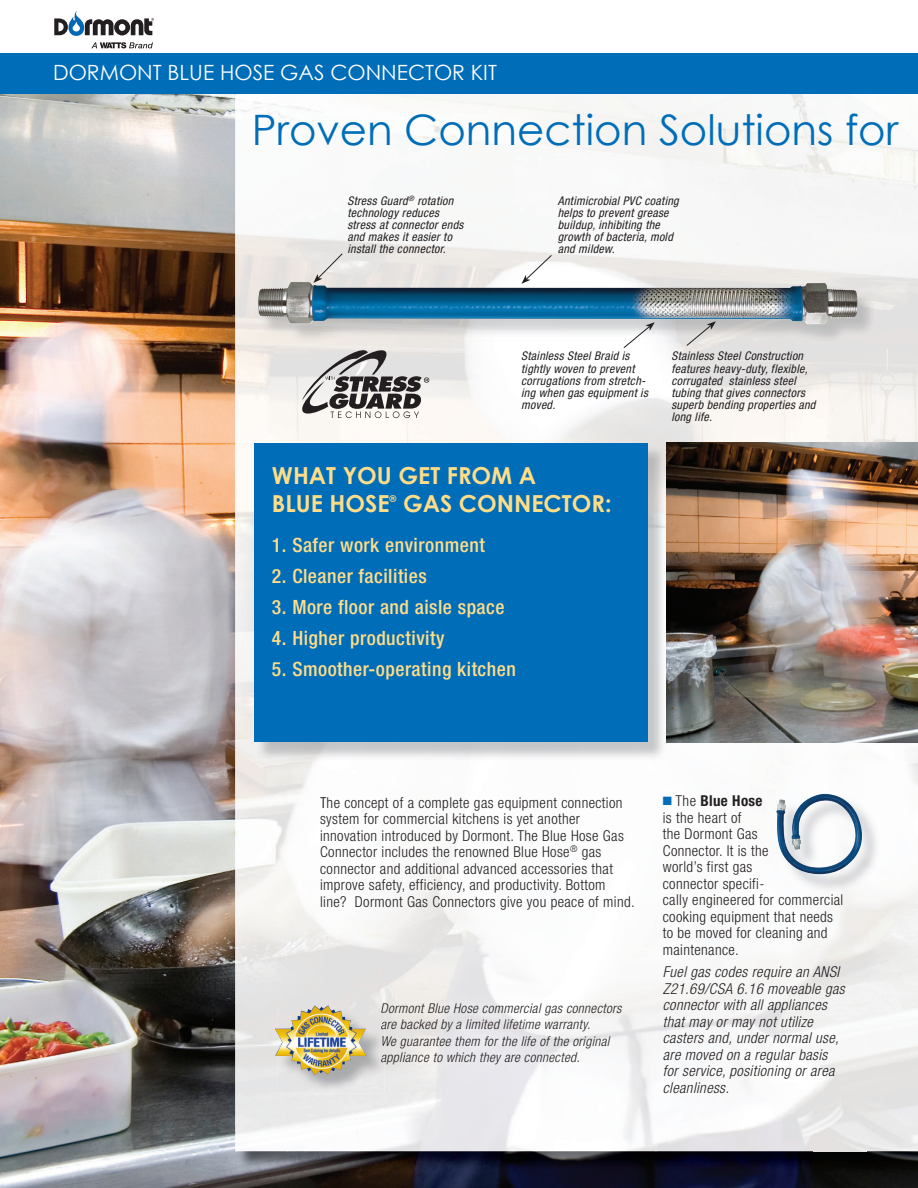
<style>
.page{position:relative;width:918px;height:1188px;background:#fff}
.page>*{position:absolute;margin:0;border:0;box-sizing:border-box;transform-origin:0 0}
.t1{font:42px "Century Gothic";color:#006db8}
.t2{font:700 23.4px/28.2px "Century Gothic";color:#fd8}
.t3{font:21px "Century Gothic";color:#fff}
.t4{font:500 condensed 19.65px "Helvetica Neue LT Std";letter-spacing:.025em;color:#fd8}
.t5{font:300 condensed 15px/16.5px "Helvetica Neue LT Std";letter-spacing:.025em;color:#231f20}
.t6{font:italic 300 condensed 15px/16.5px "Helvetica Neue LT Std";letter-spacing:.025em;color:#231f20}
.t7{font:italic 300 condensed 13.5px/16.5px "Helvetica Neue LT Std";letter-spacing:.025em;color:#231f20}
.t8{font:italic condensed 12px/12px "Helvetica Neue LT Std";letter-spacing:.025em;color:#231f20}
.t9{font:700 9.3px "Century Gothic";color:#fd8}
.s1{font-family:"Century Gothic";font-weight:400;font-stretch:normal}
.s2{color:#006db8}
.s3{font-weight:700}
</style>
<div class="page">
<svg style="left:54px;top:11px;width:100px;height:25px"></svg>
<svg style="left:91px;top:42px;width:62px;height:6px"></svg>
<img style="left:0;top:94px;width:918px;height:1094px">
<img style="left:237px;top:1151px;width:681px;height:19px">
<img style="left:235px;top:94px;width:683px;height:362px">
<img style="left:657px;top:742px;width:261px;height:61px">
<img style="left:235px;top:456px;width:52px;height:695px">
<img style="left:287px;top:761px;width:370px;height:390px">
<img style="left:866px;top:803px;width:52px;height:348px">
<img style="left:655px;top:803px;width:158px;height:348px">
<img style="left:813px;top:893px;width:53px;height:258px">
<img style="left:381px;top:1003px;width:241px;height:12px">
<img style="left:385px;top:1019px;width:205px;height:12px">
<img style="left:385px;top:1036px;width:226px;height:12px">
<img style="left:385px;top:1052px;width:194px;height:12px">
<img style="left:278px;top:1008px;width:107px;height:85px">
<svg style="left:381px;top:1008px;width:4px;height:56px"></svg>
<img style="left:275px;top:1005px;width:53px;height:59px">
<div style="left:0;top:53px;width:918px;height:41px;background:#006db8"></div>
<img style="left:779px;top:796px;width:102px;height:97px">
<img style="left:776px;top:794px;width:86px;height:82px">
<img style="left:256px;top:446px;width:411px;height:315px">
<div style="left:254px;top:444px;width:394px;height:298px;background:#006db8"></div>
<img style="left:666px;top:443px;width:252px;height:299px">
<svg style="left:302px;top:350px;width:127px;height:68px"></svg>
<img style="left:260px;top:284px;width:616px;height:59px">
<img style="left:258px;top:282px;width:583px;height:42px">
<svg style="left:521px;top:255px;width:31px;height:29px"></svg>
<svg style="left:313px;top:253px;width:30px;height:30px"></svg>
<svg style="left:686px;top:321px;width:30px;height:25px"></svg>
<svg style="left:623px;top:322px;width:32px;height:27px"></svg>
<h3 class="t3" style="left:53px;top:60px;width:445px">DORMONT BLUE HOSE GAS CONNECTOR KIT</h3>
<h1 class="t1" style="left:252px;top:104px;width:648px">Proven Connection Solutions for</h1>
<p class="t8" style="left:347px;top:195px;width:118px">Stress Guard<sup>®</sup> rotation technology reduces stress at connector ends and makes it easier to install the connector.</p>
<p class="t8" style="left:558px;top:195px;width:123px">Antimicrobial PVC coating helps to prevent grease buildup, inhibiting the growth of bacteria, mold and mildew.</p>
<p class="t8" style="left:521px;top:351px;width:128px">Stainless Steel Braid is tightly woven to prevent corrugations from stretch&shy;ing when gas equipment is moved.</p>
<h2 class="t2" style="left:272px;top:461px;width:266px">WHAT YOU GET FROM A<br>BLUE HOSE</h2>
<p class="t9" style="left:390px;top:493px;width:8px">®</p>
<h2 class="t2" style="left:403px;top:489px;width:210px">GAS CONNECTOR:</h2>
<h3 class="t4" style="left:272px;top:533px;width:214px">1. Safer work environment</h3>
<h3 class="t4" style="left:272px;top:564px;width:156px">2. Cleaner facilities</h3>
<h3 class="t4" style="left:272px;top:595px;width:234px">3. More floor and aisle space</h3>
<h3 class="t4" style="left:272px;top:626px;width:174px">4. Higher productivity</h3>
<h3 class="t4" style="left:272px;top:657px;width:245px">5. Smoother-operating kitchen</h3>
<p class="t8" style="left:671px;top:351px;width:146px">Stainless Steel Construction features heavy-duty, flexible, corrugated stainless steel tubing that gives connectors superb bending properties and long life.</p>
<p class="t5" style="left:320px;top:794px;width:316px"><span class="s1">T</span>he concept of a complete gas equipment connection system for commercial kitchens is yet another innovation introduced by Dormont. The Blue Hose Gas Connector includes the renowned Blue Hose<sup>®</sup> gas connector and additional advanced accessories that improve safety, efficiency, and productivity. Bottom line? Dormont Gas Connectors give you peace of mind.</p>
<p class="t7" style="left:380px;top:1000px;width:243px">Dormont Blue Hose commercial gas connectors are backed by a limited lifetime warranty.<br>We guarantee them for the life of the original appliance to which they are connected.</p>
<p class="t5" style="left:663px;top:793px;width:182px"><span class="s2">■</span> The <span class="s3">Blue Hose<br></span>is the heart of<br>the Dormont Gas<br>Connector. It is the<br>world’s first gas<br>connector specifi-<br>cally engineered for commercial cooking equipment that needs to be moved for cleaning and maintenance.</p>
<p class="t6" style="left:663px;top:964px;width:183px">Fuel gas codes require an ANSI<br>Z21.69/CSA 6.16 moveable gas connector with all appliances that may or may not utilize casters and, under normal use, are moved on a regular basis for service, positioning or area cleanliness.</p>
</div>
